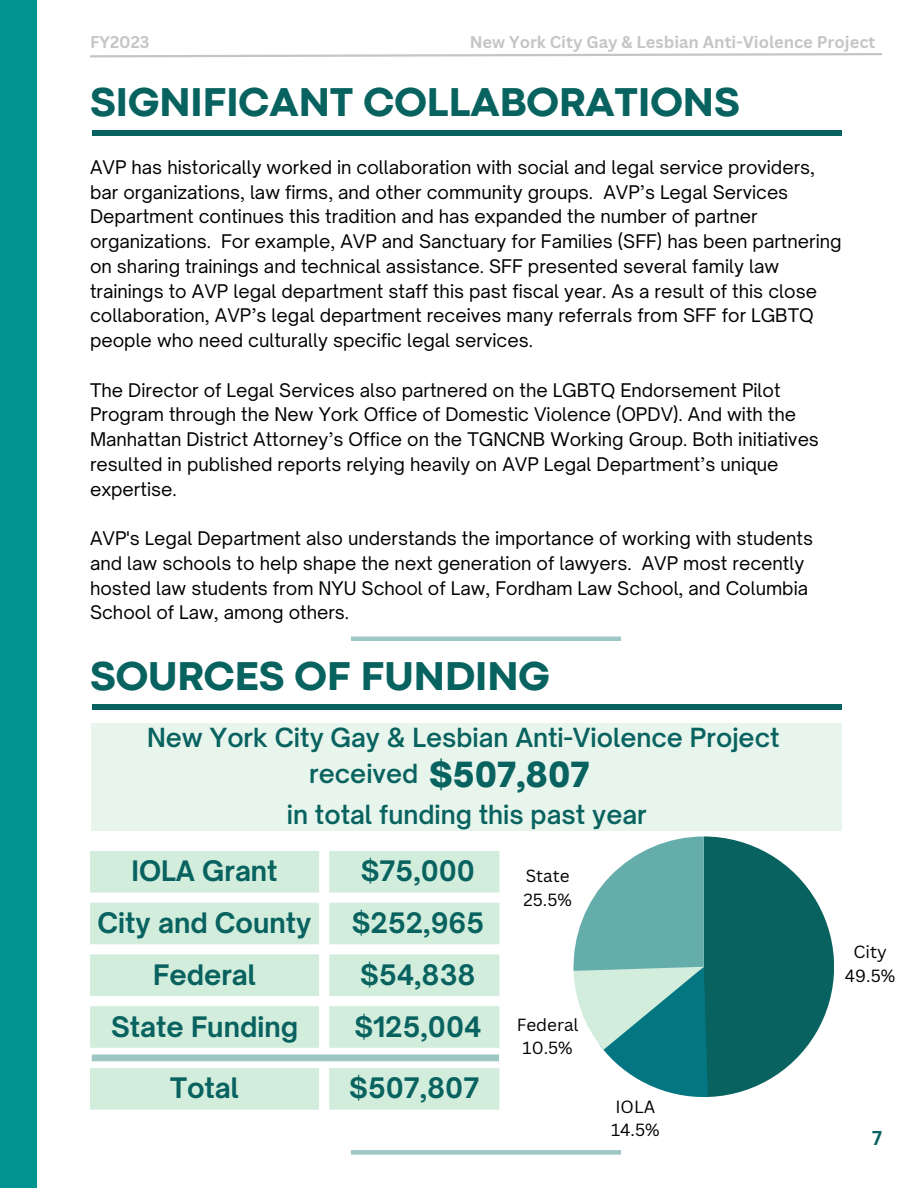
<style>
.page{position:relative;width:918px;height:1188px;background:#fff}
.page>*{position:absolute;margin:0;border:0;box-sizing:border-box;transform-origin:0 0}
.t1{font:800 42px "Codec Pro";color:#08625f}
.t2{font:900 33.15px "Open Sauce One";color:#08625f}
.t3{font:700 27px "Open Sauce One";color:#08625f}
.t4{font:600 25.2px "Open Sauce One";color:#08625f}
.t5{font:700 19.5px "Canva Sans";color:#08625f}
.t6{font:18px/24.8px "Open Sauce One";color:#000}
.t7{font:17.1px "Canva Sans";color:#000}
.t8{font:700 16.5px "Canva Sans";color:#c3c5c6}
</style>
<div class="page">
<div style="left:0;top:0;width:37px;height:1188px;background:#009490"></div>
<div style="left:92px;top:131px;width:750px;height:5px;background:#08625f"></div>
<svg style="left:90px;top:53px;width:792px;height:5px"></svg>
<hr style="left:351px;top:637px;width:270px;height:4px;background:#9dc6c5">
<div style="left:92px;top:705px;width:750px;height:5px;background:#08625f"></div>
<svg style="left:574px;top:836px;width:260px;height:261px"></svg>
<div style="left:449px;top:808px;width:165px;height:63px;background:#fff"></div>
<svg style="left:90px;top:851px;width:409px;height:197px;fill:#d3eddd"></svg>
<div style="left:90px;top:1068px;width:409px;height:42px;background:#d3eddd"></div>
<div style="left:92px;top:1055px;width:407px;height:6px;background:#9dc6c5"></div>
<div style="left:92px;top:723px;width:750px;height:108px;background:#e7f5ec"></div>
<div style="left:351px;top:1150px;width:270px;height:5px;background:#9dc6c5"></div>
<p class="t8" style="left:90px;top:31px;width:61px">FY2023</p>
<p class="t8" style="left:470px;top:31px;width:407px">New York City Gay &amp; Lesbian Anti-Violence Project</p>
<p class="t1" style="left:90px;top:87px;width:651px">SIGNIFICANT COLLABORATIONS</p>
<p class="t6" style="left:90px;top:155px;width:753px">AVP has historically worked in collaboration with social and legal service providers, bar organizations, law firms, and other community groups. AVP’s Legal Services Department continues this tradition and has expanded the number of partner organizations. For example, AVP and Sanctuary for Families (SFF) has been partnering on sharing trainings and technical assistance. SFF presented several family law trainings to AVP legal department staff this past fiscal year. As a result of this close collaboration, AVP’s legal department receives many referrals from SFF for LGBTQ people who need culturally specific legal services.</p>
<p class="t6" style="left:90px;top:377px;width:731px">The Director of Legal Services also partnered on the LGBTQ Endorsement Pilot Program through the New York Office of Domestic Violence (OPDV). And with the Manhattan District Attorney’s Office on the TGNCNB Working Group. Both initiatives resulted in published reports relying heavily on AVP Legal Department’s unique expertise.</p>
<p class="t6" style="left:90px;top:526px;width:725px">AVP's Legal Department also understands the importance of working with students and law schools to help shape the next generation of lawyers. AVP most recently hosted law students from NYU School of Law, Fordham Law School, and Columbia School of Law, among others.</p>
<p class="t1" style="left:90px;top:661px;width:461px">SOURCES OF FUNDING</p>
<p class="t4" style="left:147px;top:722px;width:634px">New York City Gay &amp; Lesbian Anti-Violence Project</p>
<p class="t2" style="left:429px;top:754px;width:162px">$507,807</p>
<p class="t4" style="left:287px;top:799px;width:361px">in total funding this past year</p>
<p class="t4" style="left:309px;top:758px;width:111px">received</p>
<p class="t3" style="left:131px;top:854px;width:148px">IOLA Grant</p>
<p class="t3" style="left:361px;top:854px;width:116px">$75,000</p>
<p class="t3" style="left:98px;top:906px;width:216px">City and County</p>
<p class="t3" style="left:352px;top:906px;width:134px">$252,965</p>
<p class="t3" style="left:153px;top:958px;width:104px">Federal</p>
<p class="t3" style="left:360px;top:958px;width:117px">$54,838</p>
<p class="t3" style="left:111px;top:1010px;width:189px">State Funding</p>
<p class="t3" style="left:354px;top:1010px;width:129px">$125,004</p>
<p class="t3" style="left:170px;top:1071px;width:71px">Total</p>
<p class="t3" style="left:349px;top:1071px;width:132px">$507,807</p>
<p class="t7" style="left:526px;top:864px;width:45px">State</p>
<p class="t7" style="left:523px;top:888px;width:50px">25.5%</p>
<p class="t7" style="left:517px;top:1013px;width:63px">Federal</p>
<p class="t7" style="left:523px;top:1036px;width:52px">10.5%</p>
<p class="t7" style="left:615px;top:1094px;width:41px">IOLA</p>
<p class="t7" style="left:611px;top:1118px;width:50px">14.5%</p>
<p class="t7" style="left:853px;top:940px;width:35px">City</p>
<p class="t7" style="left:845px;top:964px;width:52px">49.5%</p>
<p class="t5" style="left:872px;top:1124px;width:11px">7</p>
</div>
